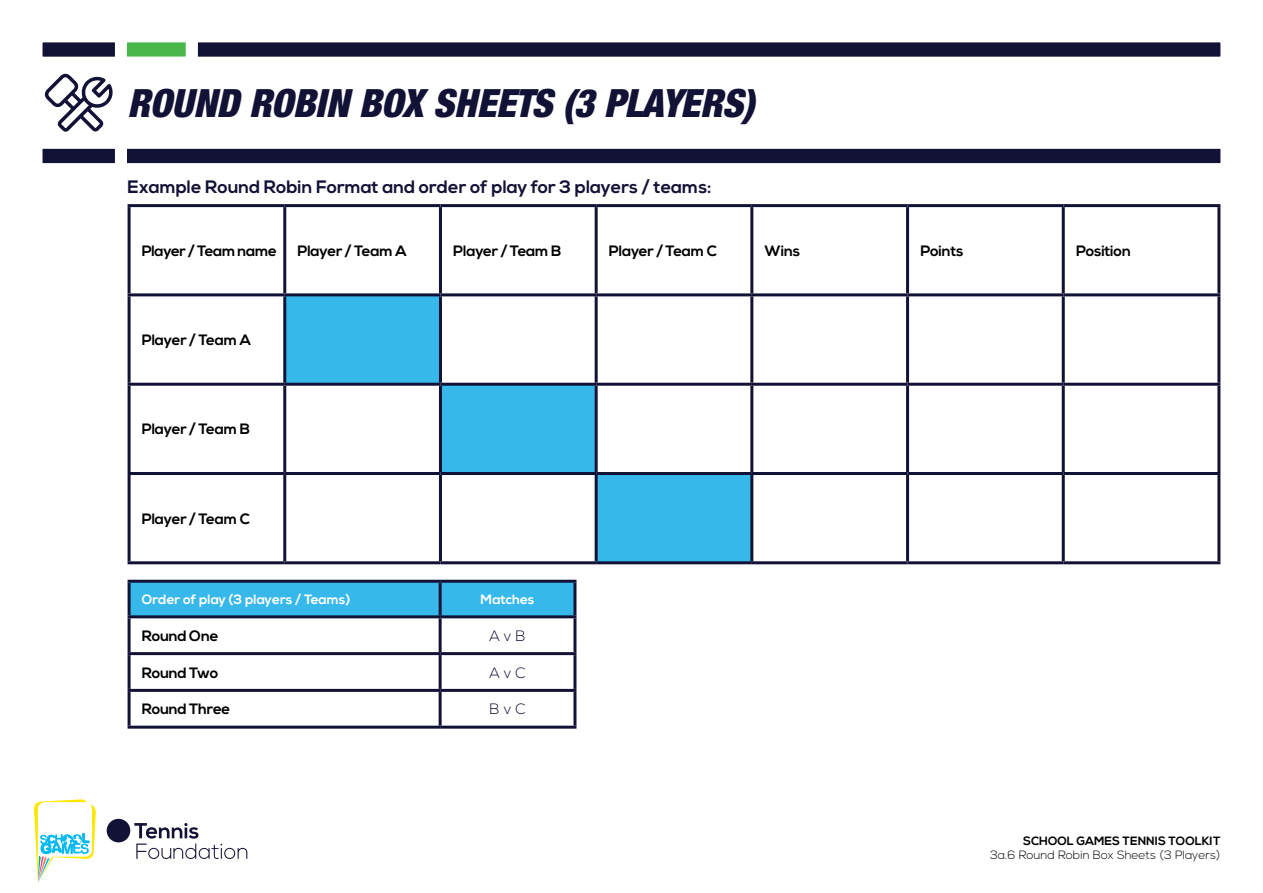
<style>
.page{position:relative;width:1263px;height:893px;background:#fff}
.page>*{position:absolute;margin:0;border:0;box-sizing:border-box;transform-origin:0 0}
.t1{font:italic 900 condensed 39px "Helvetica Neue LT Std";letter-spacing:-.005em;color:#111235}
.t2{font:700 18px "Nexa";color:#111235}
.t3{font:700 15px "Nexa";letter-spacing:-.015em;color:#000}
.t4{font:300 15px "Nexa";color:#111235}
.t5{font:700 13.5px "Nexa";color:#fff}
.t6{font:300 12px "Nexa";color:#000}
.t7{font:700 12px "Nexa";color:#000}
</style>
<div class="page">
<svg style="left:42px;top:42px;width:1179px;height:122px"></svg>
<svg style="left:286px;top:296px;width:464px;height:265px"></svg>
<hr style="left:128px;top:207px;width:3px;height:86px;background:#111235">
<hr style="left:128px;top:204px;width:157px;height:3px;background:#111235">
<hr style="left:283px;top:207px;width:3px;height:86px;background:#111235">
<hr style="left:285px;top:204px;width:155px;height:3px;background:#111235">
<hr style="left:440px;top:204px;width:156px;height:3px;background:#111235">
<hr style="left:596px;top:204px;width:156px;height:3px;background:#111235">
<hr style="left:752px;top:204px;width:155px;height:3px;background:#111235">
<hr style="left:907px;top:204px;width:156px;height:3px;background:#111235">
<hr style="left:1063px;top:204px;width:157px;height:3px;background:#111235">
<hr style="left:439px;top:207px;width:3px;height:86px;background:#111235">
<hr style="left:595px;top:207px;width:3px;height:86px;background:#111235">
<hr style="left:750px;top:207px;width:3px;height:86px;background:#111235">
<hr style="left:906px;top:207px;width:3px;height:86px;background:#111235">
<hr style="left:1062px;top:207px;width:3px;height:86px;background:#111235">
<hr style="left:1217px;top:207px;width:3px;height:86px;background:#111235">
<hr style="left:128px;top:296px;width:3px;height:87px;background:#111235">
<hr style="left:128px;top:293px;width:157px;height:3px;background:#111235">
<hr style="left:283px;top:296px;width:3px;height:87px;background:#111235">
<hr style="left:285px;top:293px;width:155px;height:3px;background:#111235">
<hr style="left:439px;top:296px;width:3px;height:87px;background:#111235">
<hr style="left:440px;top:293px;width:156px;height:3px;background:#111235">
<hr style="left:596px;top:293px;width:156px;height:3px;background:#111235">
<hr style="left:752px;top:293px;width:155px;height:3px;background:#111235">
<hr style="left:907px;top:293px;width:156px;height:3px;background:#111235">
<hr style="left:1063px;top:293px;width:157px;height:3px;background:#111235">
<hr style="left:595px;top:296px;width:3px;height:87px;background:#111235">
<hr style="left:750px;top:296px;width:3px;height:87px;background:#111235">
<hr style="left:906px;top:296px;width:3px;height:87px;background:#111235">
<hr style="left:1062px;top:296px;width:3px;height:87px;background:#111235">
<hr style="left:1217px;top:296px;width:3px;height:87px;background:#111235">
<hr style="left:128px;top:386px;width:3px;height:86px;background:#111235">
<hr style="left:128px;top:383px;width:157px;height:3px;background:#111235">
<hr style="left:285px;top:383px;width:155px;height:3px;background:#111235">
<hr style="left:283px;top:386px;width:3px;height:86px;background:#111235">
<hr style="left:439px;top:386px;width:3px;height:86px;background:#111235">
<hr style="left:440px;top:383px;width:156px;height:3px;background:#111235">
<hr style="left:595px;top:386px;width:3px;height:86px;background:#111235">
<hr style="left:596px;top:383px;width:156px;height:3px;background:#111235">
<hr style="left:752px;top:383px;width:155px;height:3px;background:#111235">
<hr style="left:907px;top:383px;width:156px;height:3px;background:#111235">
<hr style="left:1063px;top:383px;width:157px;height:3px;background:#111235">
<hr style="left:750px;top:386px;width:3px;height:86px;background:#111235">
<hr style="left:906px;top:386px;width:3px;height:86px;background:#111235">
<hr style="left:1062px;top:386px;width:3px;height:86px;background:#111235">
<hr style="left:1217px;top:386px;width:3px;height:86px;background:#111235">
<hr style="left:128px;top:475px;width:3px;height:86px;background:#111235">
<hr style="left:128px;top:472px;width:157px;height:3px;background:#111235">
<hr style="left:285px;top:472px;width:155px;height:3px;background:#111235">
<hr style="left:440px;top:472px;width:156px;height:3px;background:#111235">
<hr style="left:283px;top:475px;width:3px;height:86px;background:#111235">
<hr style="left:439px;top:475px;width:3px;height:86px;background:#111235">
<hr style="left:128px;top:561px;width:157px;height:3px;background:#111235">
<hr style="left:285px;top:561px;width:155px;height:3px;background:#111235">
<hr style="left:440px;top:561px;width:156px;height:3px;background:#111235">
<hr style="left:595px;top:475px;width:3px;height:86px;background:#111235">
<hr style="left:596px;top:472px;width:156px;height:3px;background:#111235">
<hr style="left:596px;top:561px;width:156px;height:3px;background:#111235">
<hr style="left:750px;top:475px;width:3px;height:86px;background:#111235">
<hr style="left:752px;top:472px;width:155px;height:3px;background:#111235">
<hr style="left:907px;top:472px;width:156px;height:3px;background:#111235">
<hr style="left:1063px;top:472px;width:157px;height:3px;background:#111235">
<hr style="left:906px;top:475px;width:3px;height:86px;background:#111235">
<hr style="left:1062px;top:475px;width:3px;height:86px;background:#111235">
<hr style="left:1217px;top:475px;width:3px;height:86px;background:#111235">
<hr style="left:752px;top:561px;width:155px;height:3px;background:#111235">
<hr style="left:907px;top:561px;width:156px;height:3px;background:#111235">
<hr style="left:1063px;top:561px;width:157px;height:3px;background:#111235">
<div style="left:131px;top:583px;width:442px;height:32px;background:#37b8eb"></div>
<hr style="left:128px;top:583px;width:3px;height:32px;background:#111235">
<hr style="left:128px;top:580px;width:312px;height:3px;background:#111235">
<hr style="left:440px;top:580px;width:136px;height:3px;background:#111235">
<hr style="left:439px;top:583px;width:3px;height:32px;background:#111235">
<hr style="left:573px;top:583px;width:3px;height:32px;background:#111235">
<hr style="left:128px;top:618px;width:3px;height:34px;background:#111235">
<hr style="left:128px;top:615px;width:312px;height:3px;background:#111235">
<hr style="left:439px;top:618px;width:3px;height:34px;background:#111235">
<hr style="left:440px;top:615px;width:136px;height:3px;background:#111235">
<hr style="left:573px;top:618px;width:3px;height:34px;background:#111235">
<hr style="left:128px;top:655px;width:3px;height:34px;background:#111235">
<hr style="left:128px;top:692px;width:3px;height:34px;background:#111235">
<hr style="left:128px;top:652px;width:312px;height:3px;background:#111235">
<hr style="left:440px;top:652px;width:136px;height:3px;background:#111235">
<hr style="left:439px;top:655px;width:3px;height:34px;background:#111235">
<hr style="left:573px;top:655px;width:3px;height:34px;background:#111235">
<hr style="left:439px;top:692px;width:3px;height:34px;background:#111235">
<hr style="left:573px;top:692px;width:3px;height:34px;background:#111235">
<hr style="left:128px;top:689px;width:312px;height:3px;background:#111235">
<hr style="left:440px;top:689px;width:136px;height:3px;background:#111235">
<hr style="left:128px;top:726px;width:312px;height:3px;background:#111235">
<hr style="left:440px;top:726px;width:136px;height:3px;background:#111235">
<svg style="left:107px;top:819px;width:140px;height:40px"></svg>
<svg style="left:34px;top:799px;width:62px;height:83px"></svg>
<h1 class="t1" style="left:128px;top:79px;width:628px">ROUND ROBIN BOX SHEETS (3 PLAYERS)</h1>
<p class="t2" style="left:128px;top:176px;width:585px">Example Round Robin Format and order of play for 3 players / teams:</p>
<p class="t3" style="left:142px;top:242px;width:136px">Player / Team name</p>
<p class="t3" style="left:298px;top:242px;width:111px">Player / Team A</p>
<p class="t3" style="left:453px;top:242px;width:110px">Player / Team B</p>
<p class="t3" style="left:609px;top:242px;width:109px">Player / Team C</p>
<p class="t3" style="left:765px;top:242px;width:37px">Wins</p>
<p class="t3" style="left:920px;top:242px;width:45px">Points</p>
<p class="t3" style="left:1076px;top:242px;width:56px">Position</p>
<p class="t3" style="left:142px;top:331px;width:111px">Player / Team A</p>
<p class="t3" style="left:142px;top:421px;width:110px">Player / Team B</p>
<p class="t3" style="left:142px;top:510px;width:109px">Player / Team C</p>
<p class="t5" style="left:142px;top:592px;width:210px">Order of play (3 players / Teams)</p>
<p class="t5" style="left:481px;top:592px;width:55px">Matches</p>
<p class="t3" style="left:142px;top:627px;width:78px">Round One</p>
<p class="t4" style="left:489px;top:627px;width:38px">A v B</p>
<p class="t3" style="left:142px;top:664px;width:78px">Round Two</p>
<p class="t4" style="left:489px;top:664px;width:38px">A v C</p>
<p class="t3" style="left:142px;top:701px;width:90px">Round Three</p>
<p class="t4" style="left:490px;top:701px;width:37px">B v C</p>
<p class="t7" style="left:1023px;top:833px;width:72px">school game</p>
<p class="t7" style="left:1112px;top:833px;width:66px">s tennis too</p>
<p class="t7" style="left:1195px;top:833px;width:25px">lkit</p>
<p class="t6" style="left:990px;top:848px;width:232px">3a.6 Round Robin Box Sheets (3 Players)</p>
</div>
